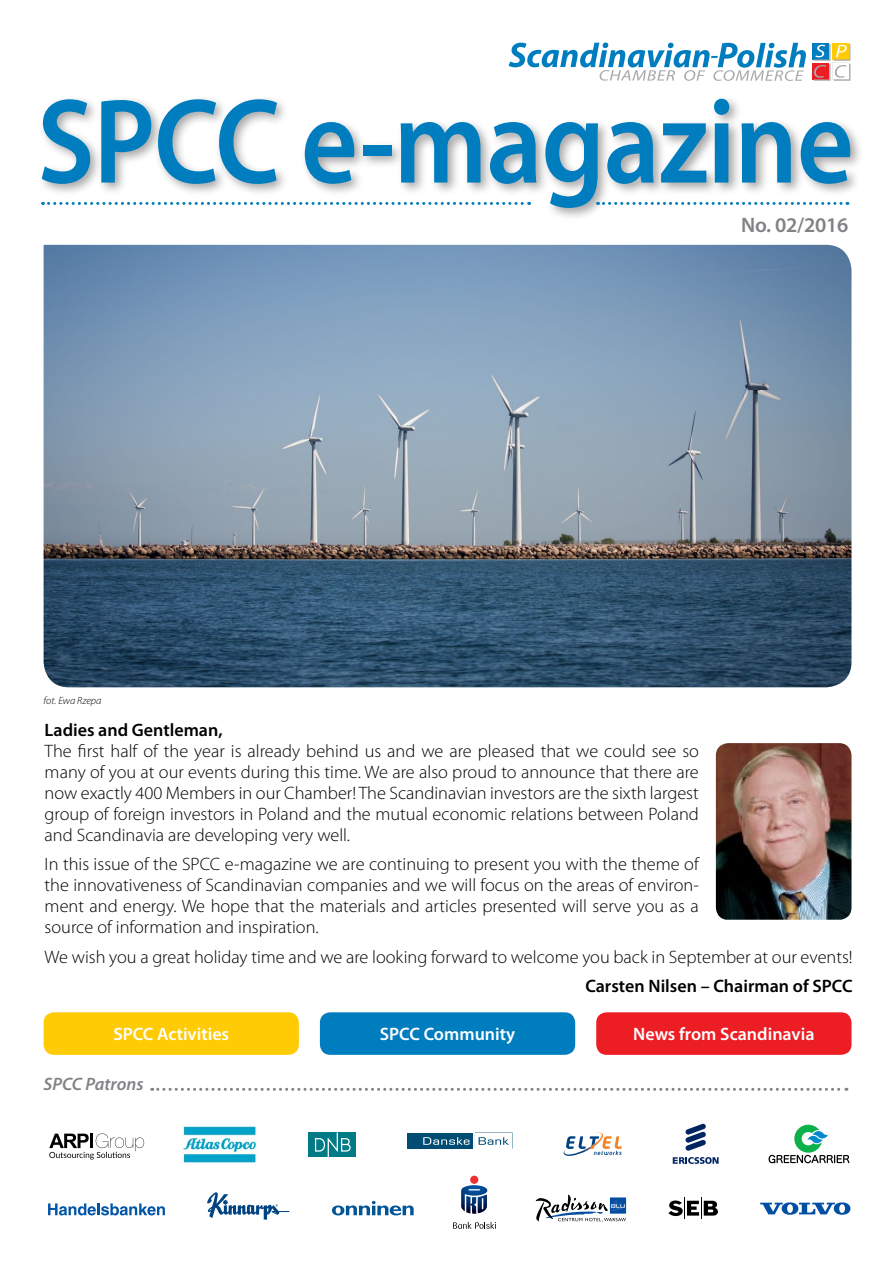
<style>
.page{position:relative;width:893px;height:1263px;background:#fff}
.page>*{position:absolute;margin:0;border:0;box-sizing:border-box;transform-origin:0 0}
.t1{font:600 121.5px "Myriad Pro";letter-spacing:-.01em;color:#007dbe;scale:.91 1}
.t2{font:600 21px "Myriad Pro";letter-spacing:-.01em;color:#808285}
.t3{font:300 18px/21px "Myriad Pro";color:#000;text-align:justify}
.t4{font:600 18px "Myriad Pro";color:#000}
.t5{font:600 18px "Myriad Pro";color:#fff}
.t6{font:italic 600 18px "Myriad Pro";color:#808285}
.t7{font:italic 300 10.5px "Myriad Pro";color:#000}
</style>
<div class="page">
<div style="left:812px;top:43px;width:17px;height:16px;background:#007dbe"></div>
<div style="left:812px;top:63px;width:17px;height:16px;background:#ed1d24"></div>
<div style="left:832px;top:43px;width:17px;height:16px;background:#ffcb05"></div>
<svg style="left:814px;top:44px;width:36px;height:37px"></svg>
<svg style="left:509px;top:43px;width:297px;height:38px"></svg>
<div style="left:37px;top:94px;width:826px;height:127px;background:#000;opacity:.35"></div>
<svg style="left:43px;top:202px;width:487px;height:3px"></svg>
<svg style="left:152px;top:1088px;width:695px;height:3px"></svg>
<svg style="left:597px;top:202px;width:251px;height:3px"></svg>
<div style="left:320px;top:1012px;width:255px;height:43px;background:#007dbe;border-radius:10px"></div>
<div style="left:596px;top:1012px;width:255px;height:43px;background:#ed1d24;border-radius:10px"></div>
<div style="left:44px;top:1012px;width:255px;height:43px;background:#ffcb05;border-radius:10px"></div>
<div style="left:407px;top:1132px;width:66px;height:16px;background:#004c73"></div>
<svg style="left:423px;top:1132px;width:90px;height:16px"></svg>
<svg style="left:564px;top:1132px;width:58px;height:24px"></svg>
<svg style="left:768px;top:1125px;width:81px;height:38px"></svg>
<svg style="left:673px;top:1124px;width:45px;height:40px"></svg>
<div style="left:308px;top:1132px;width:48px;height:25px;background:#007b85"></div>
<svg style="left:315px;top:1132px;width:36px;height:25px"></svg>
<svg style="left:48px;top:1203px;width:117px;height:12px"></svg>
<svg style="left:332px;top:1201px;width:82px;height:14px"></svg>
<svg style="left:536px;top:1194px;width:90px;height:28px"></svg>
<svg style="left:668px;top:1197px;width:50px;height:22px"></svg>
<svg style="left:760px;top:1202px;width:90px;height:13px"></svg>
<svg style="left:207px;top:1192px;width:83px;height:27px"></svg>
<div style="left:470px;top:1176px;width:8px;height:8px;background:#ee3135;border-radius:50%"></div>
<svg style="left:461px;top:1185px;width:26px;height:29px"></svg>
<svg style="left:453px;top:1222px;width:43px;height:7px"></svg>
<img style="left:183px;top:1126px;width:73px;height:37px">
<img style="left:716px;top:743px;width:135px;height:177px">
<img style="left:44px;top:245px;width:807px;height:442px">
<svg style="left:49px;top:1133px;width:95px;height:26px"></svg>
<h1 class="t1" style="left:37px;top:64px;width:899px">SPCC e-magazine</h1>
<p class="t2" style="left:741px;top:212px;width:109px">No. 02/2016</p>
<p class="t7" style="left:44px;top:694px;width:59px">fot. Ewa Rzepa</p>
<p class="t4" style="left:45px;top:718px;width:180px">Ladies and Gentleman,</p>
<p class="t3" style="left:45px;top:740px;width:656px">The first half of the year is already behind us and we are pleased that we could see so many of you at our events during this time. We are also proud to announce that there are now exactly 400 Members in our Chamber! The Scandinavian investors are the sixth largest group of foreign investors in Poland and the mutual economic relations between Poland and Scandinavia are developing very well.</p>
<p class="t3" style="left:45px;top:854px;width:656px">In this issue of the SPCC e-magazine we are continuing to present you with the theme of the innovativeness of Scandinavian companies and we will focus on the areas of environ&shy;ment and energy. We hope that the materials and articles presented will serve you as a source of information and inspiration.</p>
<p class="t3" style="left:45px;top:946px;width:810px">We wish you a great holiday time and we are looking forward to welcome you back in September at our events!</p>
<p class="t4" style="left:585px;top:975px;width:269px">Carsten Nilsen – Chairman of SPCC</p>
<p class="t5" style="left:113px;top:1023px;width:117px">SPCC Activities</p>
<p class="t5" style="left:380px;top:1022px;width:137px">SPCC Community</p>
<p class="t5" style="left:633px;top:1023px;width:183px">News from Scandinavia</p>
<p class="t6" style="left:44px;top:1073px;width:101px">SPCC Patrons</p>
</div>
